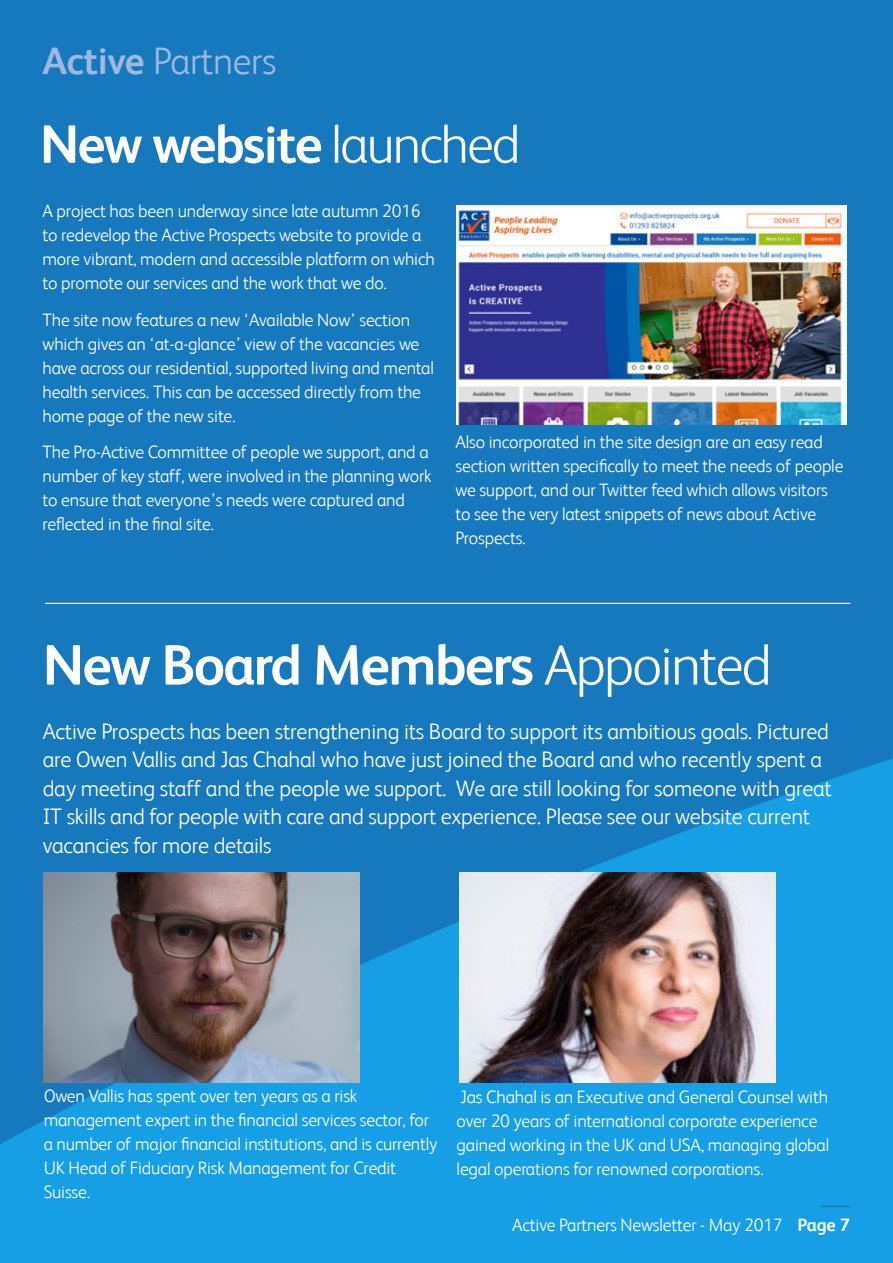
<style>
.page{position:relative;width:893px;height:1263px;background:#1678bd}
.page>*{position:absolute;margin:0;border:0;box-sizing:border-box;transform-origin:0 0}
.t1{font:700 57px "FS Albert";letter-spacing:-.03em;color:#fff}
.t2{font:700 54px "FS Albert";letter-spacing:-.03em;color:#fff}
.t3{font:300 38.4px "FS Albert";letter-spacing:-.01em;color:#a0b8e0}
.t4{font:300 22.5px/28.5px "FS Albert";letter-spacing:-.01em;color:#fff}
.t5{font:300 18px/24px "FS Albert";letter-spacing:-.01em;color:#fff}
.s1{font-weight:700}
.s2{font-weight:300}
</style>
<div class="page">
<svg style="left:0;top:758px;width:893px;height:505px;fill:#169fe5"></svg>
<hr style="left:821px;top:1205px;width:29px;height:2px;background:#c6c6c6">
<img style="left:44px;top:872px;width:316px;height:210px">
<img style="left:459px;top:872px;width:316px;height:210px">
<img style="left:457px;top:205px;width:390px;height:219px">
<hr style="left:45px;top:603px;width:805px;height:1px;background:#fff">
<h3 class="t3" style="left:43px;top:39px;width:235px"><span class="s1">Active</span> Partners</h3>
<h2 class="t2" style="left:40px;top:113px;width:482px">New website <span class="s2">launched</span></h2>
<p class="t5" style="left:43px;top:198px;width:394px">A project has been underway since late autumn 2016 to redevelop the Active Prospects website to provide a more vibrant, modern and accessible platform on which to promote our services and the work that we do.</p>
<p class="t5" style="left:43px;top:307px;width:393px">The site now features a new ‘Available Now’ section which gives an ‘at-a-glance’ view of the vacancies we have across our residential, supported living and mental health services. This can be accessed directly from the home page of the new site.</p>
<p class="t5" style="left:43px;top:440px;width:391px">The Pro-Active Committee of people we support, and a number of key staff, were involved in the planning work to ensure that everyone’s needs were captured and reflected in the final site.</p>
<p class="t5" style="left:455px;top:429px;width:389px">Also incorporated in the site design are an easy read section written specifically to meet the needs of people we support, and our Twitter feed which allows visitors to see the very latest snippets of news about Active Prospects.</p>
<h1 class="t1" style="left:43px;top:632px;width:730px">New Board Members <span class="s2">Appointed</span></h1>
<p class="t4" style="left:43px;top:717px;width:791px">Active Prospects has been strengthening its Board to support its ambitious goals. Pictured are Owen Vallis and Jas Chahal who have just joined the Board and who recently spent a day meeting staff and the people we support. We are still looking for someone with great IT skills and for people with care and support experience. Please see our website current vacancies for more details</p>
<p class="t5" style="left:44px;top:1084px;width:395px">Owen Vallis has spent over ten years as a risk management expert in the financial services sector, for a number of major financial institutions, and is currently UK Head of Fiduciary Risk Management for Credit Suisse.</p>
<p class="t5" style="left:457px;top:1084px;width:374px">Jas Chahal is an Executive and General Counsel with over 20 years of international corporate experience gained working in the UK and USA, managing global legal operations for renowned corporations.</p>
<p class="t5" style="left:512px;top:1213px;width:339px">Active Partners Newsletter - May 2017 <span class="s1">Page 7</span></p>
</div>
